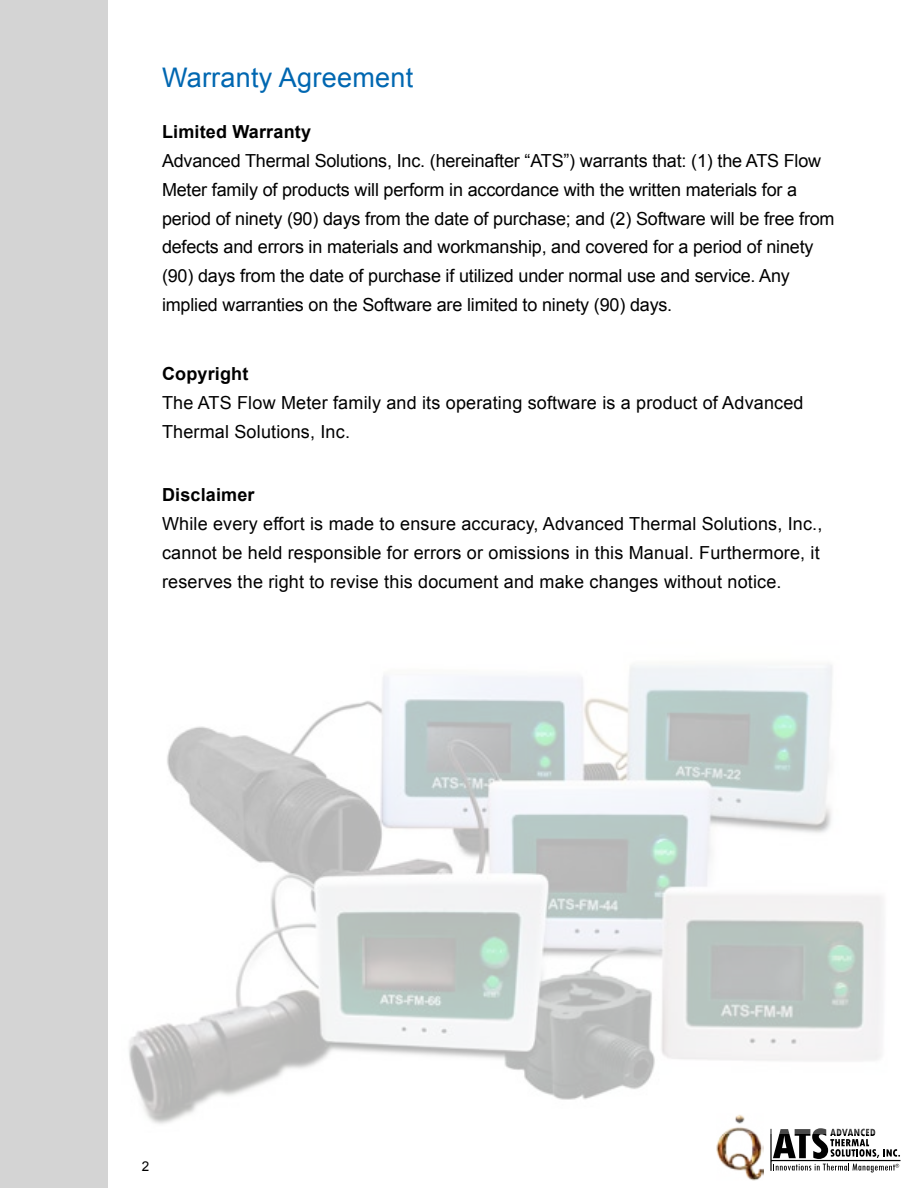
<style>
.page{position:relative;width:918px;height:1188px;background:#fff}
.page>*{position:absolute;margin:0;border:0;box-sizing:border-box;transform-origin:0 0}
.t1{font:27px "Arial";letter-spacing:.01em;color:#0067b1}
.t2{font:18px/29px "Arial";letter-spacing:-.01em;color:#000}
.t3{font:18px/29px "Arial";letter-spacing:.01em;color:#000}
.t4{font:700 18px "Arial";letter-spacing:.01em;color:#000}
.t5{font:13.5px "Arial";color:#000}
</style>
<div class="page">
<img style="left:717px;top:1134px;width:47px;height:46px">
<svg style="left:770px;top:1134px;width:130px;height:38px"></svg>
<div style="left:0;top:0;width:108px;height:1188px;background:#d4d4d4"></div>
<img style="left:129px;top:665px;width:754px;height:469px">
<h1 class="t1" style="left:162px;top:60px;width:253px">Warranty Agreement</h1>
<p class="t4" style="left:162px;top:119px;width:151px">Limited Warranty</p>
<p class="t2" style="left:162px;top:146px;width:674px">Advanced Thermal Solutions, Inc. (hereinafter “ATS”) warrants that: (1) the ATS Flow Meter family of products will perform in accordance with the written materials for a period of ninety (90) days from the date of purchase; and (2) Software will be free from defects and errors in materials and workmanship, and covered for a period of ninety (90) days from the date of purchase if utilized under normal use and service. Any implied warranties on the Software are limited to ninety (90) days.</p>
<p class="t4" style="left:162px;top:362px;width:88px">Copyright</p>
<p class="t3" style="left:162px;top:388px;width:643px">The ATS Flow Meter family and its operating software is a product of Advanced<br>Thermal Solutions, Inc.</p>
<p class="t4" style="left:162px;top:483px;width:94px">Disclaimer</p>
<p class="t3" style="left:162px;top:510px;width:662px">While every effort is made to ensure accuracy, Advanced Thermal Solutions, Inc., cannot be held responsible for errors or omissions in this Manual. Furthermore, it reserves the right to revise this document and make changes without notice.</p>
<p class="t5" style="left:142px;top:1157px;width:9px">2</p>
</div>
